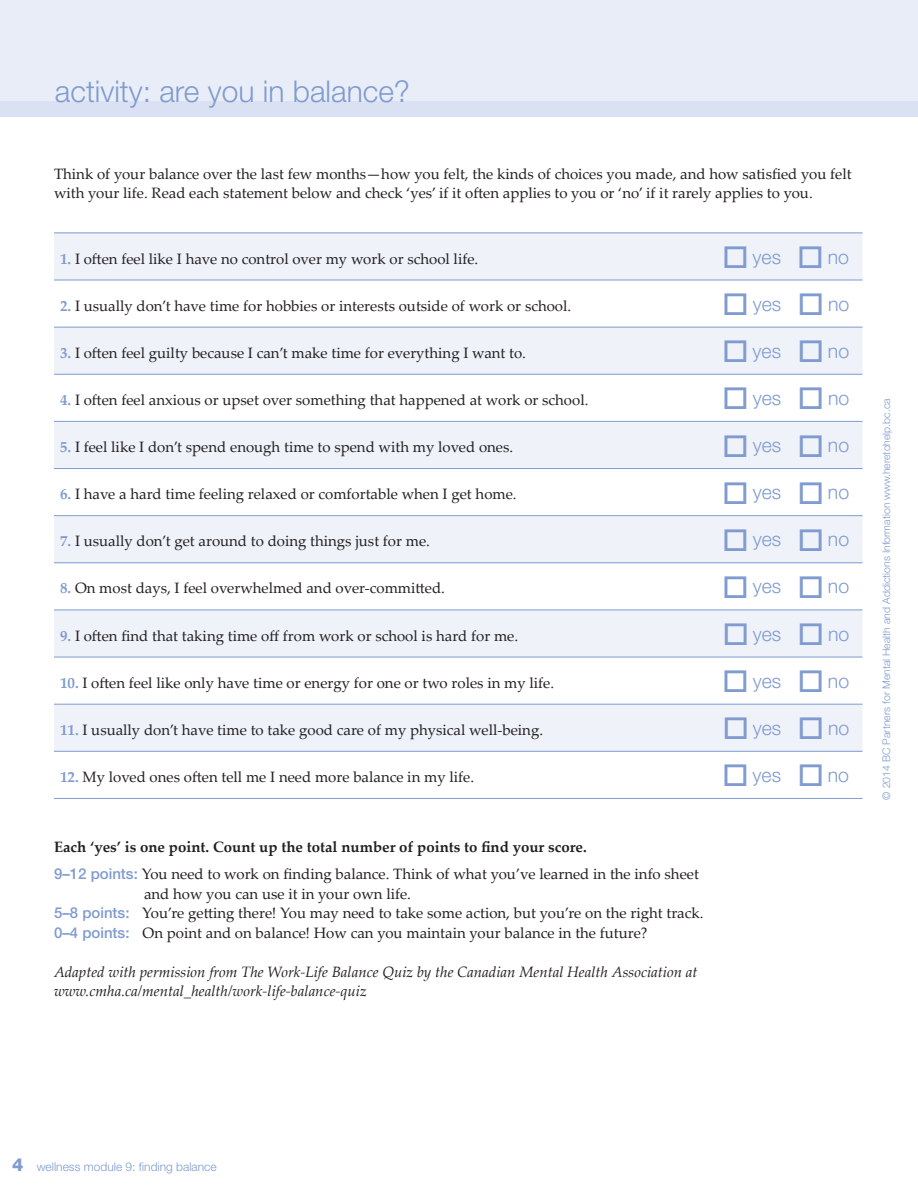
<style>
.page{position:relative;width:918px;height:1188px;background:#fff}
.page>*{position:absolute;margin:0;border:0;box-sizing:border-box;transform-origin:0 0}
.TITLE_TEXT{font:300 30px "Helvetica Neue LT Std";color:#7f9bd0}
.Body_text{font:300 19.5px "Helvetica Neue LT Std";color:#7f9bd0}
.Body_text-2{font:15px/19.5px "Palatino Linotype";color:#231f20}
.Body_text-3{font:italic 15px/19.5px "Palatino Linotype";color:#231f20}
.Body_text-4{font:700 15px "Palatino Linotype";color:#231f20}
.t1{font:300 12px "Helvetica Neue LT Std";color:#7f9bd0}
.Body_text-5{font:300 10.5px "Helvetica Neue LT Std";color:#7f9bd0}
.s1{font-weight:700;color:#7f9bd0}
.s2{font-family:"Helvetica Neue LT Std";font-weight:500;color:#7f9bd0}
.s3{font-weight:800;font-size:18px}
</style>
<div class="page">
<div style="left:0;top:0;width:918px;height:101px;background:#e9edf7"></div>
<div style="left:0;top:101px;width:918px;height:15px;background:#dae1f2"></div>
<svg style="left:54px;top:233px;width:808px;height:518px;fill:#eff2f9"></svg>
<hr style="left:54px;top:232px;width:808px;height:1px;background:#7f9bd0">
<hr style="left:54px;top:280px;width:808px;height:1px;background:#7f9bd0">
<hr style="left:54px;top:327px;width:808px;height:1px;background:#7f9bd0">
<hr style="left:54px;top:374px;width:808px;height:1px;background:#7f9bd0">
<hr style="left:54px;top:421px;width:808px;height:1px;background:#7f9bd0">
<hr style="left:54px;top:468px;width:808px;height:1px;background:#7f9bd0">
<hr style="left:54px;top:515px;width:808px;height:1px;background:#7f9bd0">
<hr style="left:54px;top:562px;width:808px;height:1px;background:#7f9bd0">
<hr style="left:54px;top:610px;width:808px;height:1px;background:#7f9bd0">
<hr style="left:54px;top:657px;width:808px;height:1px;background:#7f9bd0">
<hr style="left:54px;top:704px;width:808px;height:1px;background:#7f9bd0">
<hr style="left:54px;top:751px;width:808px;height:1px;background:#7f9bd0">
<hr style="left:54px;top:798px;width:808px;height:1px;background:#7f9bd0">
<p class="TITLE_TEXT" style="left:55px;top:73px;width:357px">activity: are you in balance?</p>
<p class="Body_text-2" style="left:54px;top:164px;width:799px">Think of your balance over the last few months—how you felt, the kinds of choices you made, and how satisfied you felt with your life. Read each statement below and check ‘yes’ if it often applies to you or ‘no’ if it rarely applies to you.</p>
<p class="Body_text-2" style="left:60px;top:248px;width:420px"><span class="s1">1.</span> I often feel like I have no control over my work or school life.</p>
<p class="Body_text" style="left:722px;top:245px;width:129px">□ yes □ no</p>
<p class="Body_text-2" style="left:60px;top:295px;width:513px"><span class="s1">2.</span> I usually don’t have time for hobbies or interests outside of work or school.</p>
<p class="Body_text" style="left:722px;top:292px;width:129px">□ yes □ no</p>
<p class="Body_text-2" style="left:60px;top:342px;width:468px"><span class="s1">3.</span> I often feel guilty because I can’t make time for everything I want to.</p>
<p class="Body_text" style="left:722px;top:339px;width:129px">□ yes □ no</p>
<p class="Body_text-2" style="left:60px;top:389px;width:530px"><span class="s1">4.</span> I often feel anxious or upset over something that happened at work or school.</p>
<p class="Body_text" style="left:722px;top:386px;width:129px">□ yes □ no</p>
<p class="Body_text-2" style="left:60px;top:437px;width:455px"><span class="s1">5.</span> I feel like I don’t spend enough time to spend with my loved ones.</p>
<p class="Body_text" style="left:722px;top:433px;width:129px">□ yes □ no</p>
<p class="Body_text-2" style="left:60px;top:484px;width:458px"><span class="s1">6.</span> I have a hard time feeling relaxed or comfortable when I get home.</p>
<p class="Body_text" style="left:722px;top:480px;width:129px">□ yes □ no</p>
<p class="Body_text-2" style="left:60px;top:531px;width:372px"><span class="s1">7.</span> I usually don’t get around to doing things just for me.</p>
<p class="Body_text" style="left:722px;top:527px;width:129px">□ yes □ no</p>
<p class="Body_text-2" style="left:60px;top:578px;width:387px"><span class="s1">8.</span> On most days, I feel overwhelmed and over-committed.</p>
<p class="Body_text" style="left:722px;top:575px;width:129px">□ yes □ no</p>
<p class="Body_text-2" style="left:60px;top:625px;width:460px"><span class="s1">9.</span> I often find that taking time off from work or school is hard for me.</p>
<p class="Body_text" style="left:722px;top:622px;width:129px">□ yes □ no</p>
<p class="Body_text-2" style="left:60px;top:672px;width:496px"><span class="s1">10.</span> I often feel like only have time or energy for one or two roles in my life.</p>
<p class="Body_text" style="left:722px;top:669px;width:129px">□ yes □ no</p>
<p class="Body_text-2" style="left:60px;top:719px;width:485px"><span class="s1">11.</span> I usually don’t have time to take good care of my physical well-being.</p>
<p class="Body_text" style="left:722px;top:716px;width:129px">□ yes □ no</p>
<p class="Body_text-2" style="left:60px;top:766px;width:416px"><span class="s1">12.</span> My loved ones often tell me I need more balance in my life.</p>
<p class="Body_text" style="left:722px;top:763px;width:129px">□ yes □ no</p>
<p class="Body_text-4" style="left:54px;top:837px;width:534px">Each ‘yes’ is one point. Count up the total number of points to find your score.</p>
<p class="Body_text-2" style="left:144px;top:864px;width:556px;text-indent:-90px"><span class="s2">9–12 points:</span> You need to work on finding balance. Think of what you’ve learned in the info sheet and how you can use it in your own life.</p>
<p class="Body_text-2" style="left:54px;top:903px;width:651px"><span class="s2">5–8 points:</span> You’re getting there! You may need to take some action, but you’re on the right track.</p>
<p class="Body_text-2" style="left:54px;top:923px;width:595px"><span class="s2">0–4 points:</span> On point and on balance! How can you maintain your balance in the future?</p>
<p class="Body_text-3" style="left:54px;top:962px;width:645px">Adapted with permission from The Work-Life Balance Quiz by the Canadian Mental Health Association at www.cmha.ca/mental_health/work-life-balance-quiz</p>
<p class="Body_text-5" style="left:880px;top:800px;width:403px;rotate:-90deg">© 2014 BC Partners for Mental Health and Addictions Information www.heretohelp.bc.ca</p>
<p class="t1" style="left:12px;top:1159px;width:206px"><span class="s3">4</span> wellness module 9: finding balance</p>
</div>
